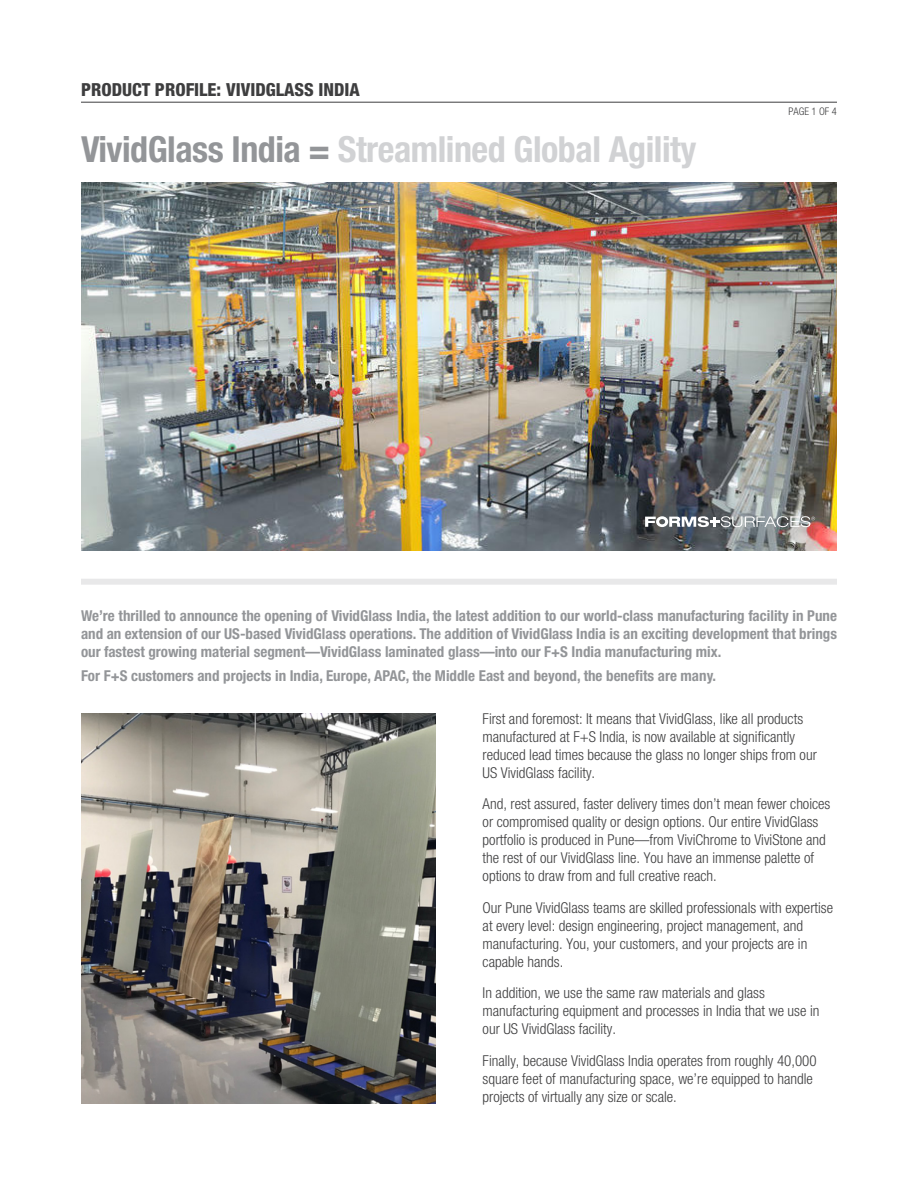
<style>
.page{position:relative;width:918px;height:1188px;background:#fff}
.page>*{position:absolute;margin:0;border:0;box-sizing:border-box;transform-origin:0 0}
.t1{font:700 condensed 36px "Helvetica Neue";letter-spacing:-.015em;color:#d1d2d4}
.t2{font:800 condensed 18px "Helvetica Neue";color:#3e3e3f}
.t3{font:300 condensed 15px/18px "Helvetica Neue";color:#3e3e3f}
.t4{font:700 condensed 15px/18px "Helvetica Neue";color:#939598;text-align:justify}
.t5{font:300 condensed 10.5px "Helvetica Neue";color:#3e3e3f}
.s1{color:#939598}
</style>
<div class="page">
<img style="left:81px;top:713px;width:354px;height:390px">
<img style="left:81px;top:183px;width:756px;height:367px">
<div style="left:81px;top:579px;width:756px;height:6px;background:#e8e8e9"></div>
<hr style="left:81px;top:102px;width:756px;height:1px;background:#3e3e3f">
<svg style="left:645px;top:516px;width:170px;height:11px"></svg>
<p class="t2" style="left:81px;top:78px;width:280px">PRODUCT PROFILE: VIVIDGLASS INDIA</p>
<p class="t1" style="left:81px;top:127px;width:617px"><span class="s1">VividGlass India =</span> Streamlined Global Agility</p>
<p class="t5" style="left:788px;top:105px;width:50px">PAGE 1 OF 4</p>
<p class="t4" style="left:81px;top:606px;width:758px">We’re thrilled to announce the opening of VividGlass India, the latest addition to our world-class manufacturing facility in Pune and an extension of our US-based VividGlass operations. The addition of VividGlass India is an exciting development that brings our fastest growing material segment—VividGlass laminated glass—into our F+S India manufacturing mix.</p>
<p class="t4" style="left:81px;top:667px;width:637px">For F+S customers and projects in India, Europe, APAC, the Middle East and beyond, the benefits are many.</p>
<p class="t3" style="left:483px;top:709px;width:336px">First and foremost: It means that VividGlass, like all products manufactured at F+S India, is now available at significantly reduced lead times because the glass no longer ships from our US VividGlass facility.</p>
<p class="t3" style="left:483px;top:795px;width:349px">And, rest assured, faster delivery times don’t mean fewer choices or compromised quality or design options. Our entire VividGlass portfolio is produced in Pune—from ViviChrome to ViviStone and the rest of our VividGlass line. You have an immense palette of options to draw from and full creative reach.</p>
<p class="t3" style="left:483px;top:898px;width:352px">Our Pune VividGlass teams are skilled professionals with expertise at every level: design engineering, project management, and manufacturing. You, your customers, and your projects are in capable hands.</p>
<p class="t3" style="left:483px;top:984px;width:338px">In addition, we use the same raw materials and glass manufacturing equipment and processes in India that we use in our US VividGlass facility.</p>
<p class="t3" style="left:483px;top:1051px;width:336px">Finally, because VividGlass India operates from roughly 40,000 square feet of manufacturing space, we’re equipped to handle projects of virtually any size or scale.</p>
</div>
